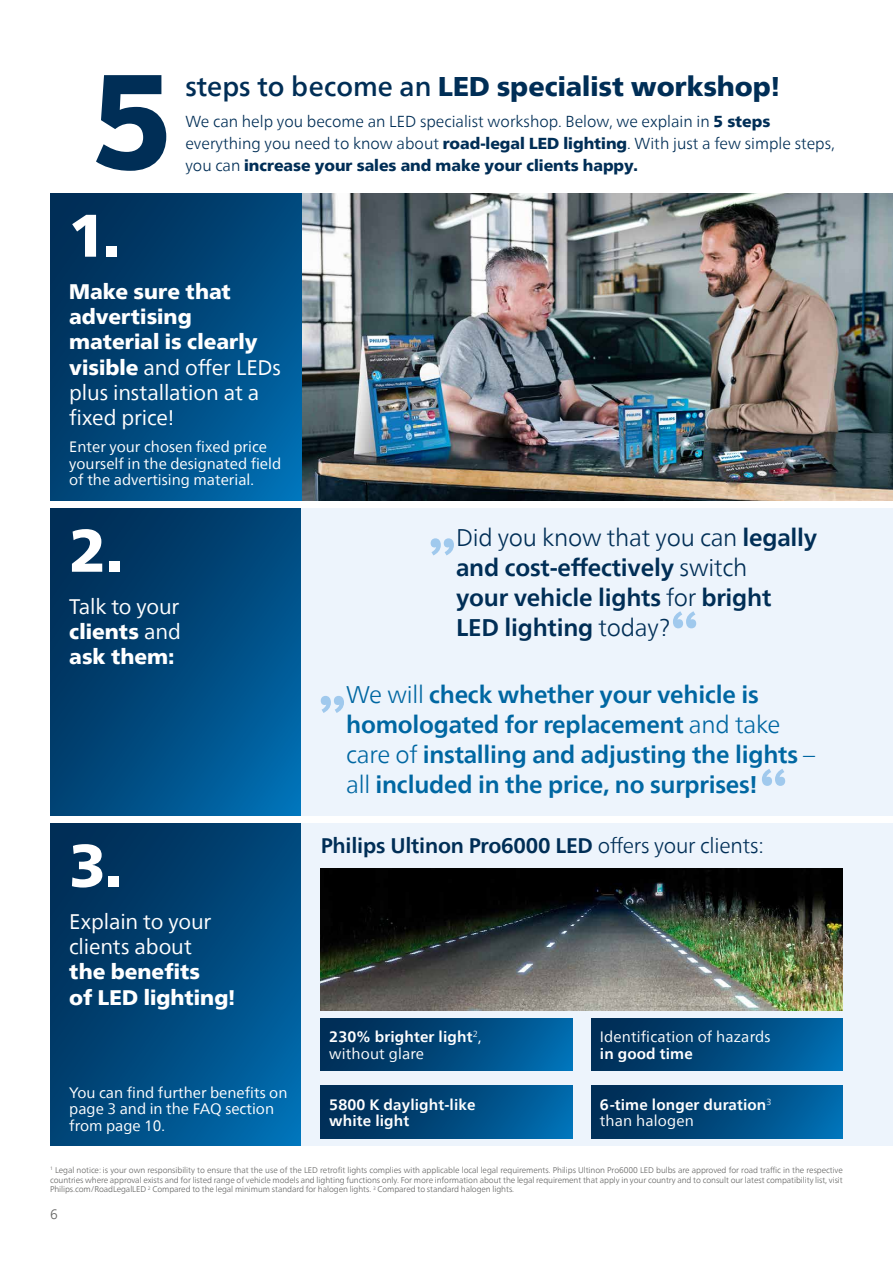
<style>
.page{position:relative;width:893px;height:1263px;background:#fff}
.page>*{position:absolute;margin:0;border:0;box-sizing:border-box;transform-origin:0 0}
.t1{font:900 60px "Neue Frutiger World";color:#fff}
.t2{font:900 27px "Neue Frutiger World";color:#002e56}
.t3{font:700 24px/30px "Neue Frutiger World";letter-spacing:-.01em;color:#0067a2}
.t4{font:700 24px/30px "Neue Frutiger World";letter-spacing:-.01em;color:#002e56}
.t5{font:900 21px/25.2px "Neue Frutiger World";color:#fff}
.t6{font:700 21px "Neue Frutiger World";letter-spacing:-.01em;color:#002e56}
.t7{font:21px/25.2px "Neue Frutiger World";letter-spacing:-.01em;color:#fff}
.t8{font:300 15.9px/22.2px "Neue Frutiger World";color:#002e56}
.t9{font:15px/16.5px "Neue Frutiger World";color:#fff}
.t10{font:700 15px/16.5px "Neue Frutiger World";letter-spacing:.01em;color:#fff}
.t11{font:300 13.5px "Neue Frutiger World";color:#636362}
.t12{font:300 8.25px/9.9px "Neue Frutiger World";letter-spacing:-.01em;color:#636362;text-align:justify}
.s1{font-weight:500}
.s2{font-weight:900}
.s3{font-weight:400}
.s4{font-weight:300}
</style>
<div class="page">
<img style="left:302px;top:193px;width:591px;height:308px">
<svg style="left:96px;top:75px;width:70px;height:96px"></svg>
<svg style="left:50px;top:193px;width:252px;height:308px;background:#00487b"></svg>
<svg style="left:50px;top:508px;width:252px;height:308px;background:#00487c"></svg>
<svg style="left:50px;top:823px;width:252px;height:323px;background:#00477b"></svg>
<div style="left:302px;top:508px;width:591px;height:308px;background:#edf4fc"></div>
<div style="left:302px;top:823px;width:591px;height:323px;background:#edf4fc"></div>
<svg style="left:431px;top:538px;width:23px;height:17px"></svg>
<svg style="left:321px;top:696px;width:23px;height:17px"></svg>
<svg style="left:673px;top:611px;width:23px;height:17px"></svg>
<svg style="left:762px;top:769px;width:23px;height:17px"></svg>
<img style="left:321px;top:868px;width:522px;height:143px">
<div style="left:321px;top:1018px;width:251px;height:53px;background:linear-gradient(to right,#00284e,#006aac)"></div>
<div style="left:591px;top:1018px;width:252px;height:53px;background:linear-gradient(to right,#00284e,#006aac)"></div>
<div style="left:321px;top:1086px;width:251px;height:52px;background:linear-gradient(to right,#00284e,#006aac)"></div>
<div style="left:591px;top:1086px;width:252px;height:52px;background:linear-gradient(to right,#00284e,#006aac)"></div>
<h2 class="t2" style="left:185px;top:71px;width:596px"><span class="s1">steps to become an</span> LED specialist workshop!</h2>
<h3 class="t8" style="left:185px;top:110px;width:651px">We can help you become an LED specialist workshop. Below, we explain in <span class="s2">5 steps </span>everything you need to know about <span class="s2">road-legal LED lighting</span>. With just a few simple steps, you can <span class="s2">increase your sales and make your clients happy.</span></h3>
<h1 class="t1" style="left:69px;top:201px;width:52px">1.</h1>
<h3 class="t5" style="left:69px;top:279px;width:213px">Make sure that advertising material is clearly visible <span class="s3">and offer LEDs plus installation at a fixed price!</span></h3>
<h3 class="t9" style="left:69px;top:439px;width:213px">Enter your chosen fixed price yourself in the designated field of the advertising material.</h3>
<h1 class="t1" style="left:69px;top:516px;width:55px">2.</h1>
<h3 class="t5" style="left:69px;top:594px;width:113px;text-align:justify"><span class="s3">Talk to your </span>clients <span class="s3">and </span>ask them:</h3>
<h1 class="t1" style="left:69px;top:831px;width:55px">3.</h1>
<h3 class="t7" style="left:69px;top:909px;width:144px">Explain to your clients about</h3>
<h3 class="t5" style="left:69px;top:959px;width:168px">the benefits<br>of LED lighting!</h3>
<h3 class="t4" style="left:456px;top:522px;width:363px"><span class="s4">Did you know that you can</span> legally and cost-effectively <span class="s4">switch<br></span>your vehicle lights <span class="s4">for</span> bright<br>LED lighting <span class="s4">today?</span></h3>
<h3 class="t3" style="left:346px;top:680px;width:470px"><span class="s4">We will</span> check whether your vehicle is homologated for replacement <span class="s4">and take care of</span> installing and adjusting the lights <span class="s4">– all</span> included in the price, no surprises!</h3>
<h3 class="t6" style="left:321px;top:827px;width:445px">Philips Ultinon Pro6000 LED <span class="s4">offers your clients:</span></h3>
<h3 class="t10" style="left:329px;top:1028px;width:154px">230% brighter light<sup>2</sup><span class="s3">, without glare</span></h3>
<h3 class="t9" style="left:600px;top:1029px;width:172px">Identification of hazards</h3>
<h3 class="t10" style="left:600px;top:1045px;width:94px">in good time</h3>
<h3 class="t9" style="left:69px;top:1085px;width:220px">You can find further benefits on page 3 and in the FAQ section from page 10.</h3>
<h3 class="t10" style="left:329px;top:1096px;width:148px">5800 K daylight-like white light</h3>
<h3 class="t10" style="left:600px;top:1096px;width:173px">6-time longer duration<sup>3 </sup><span class="s3">than halogen</span></h3>
<p class="t12" style="left:50px;top:1165px;width:794px"><sup>1</sup> Legal notice: is your own responsibility to ensure that the use of the LED retrofit lights complies with applicable local legal requirements. Philips Ultinon Pro6000 LED bulbs are approved for road traffic in the respective countries where approval exists and for listed range of vehicle models and lighting functions only. For more information about the legal requirement that apply in your country and to consult our latest compatibility list, visit Philips.com/RoadLegalLED <sup>2</sup> Compared to the legal minimum standard for halogen lights. <sup>3</sup> Compared to standard halogen lights.</p>
<h3 class="t11" style="left:50px;top:1204px;width:9px">6</h3>
</div>
